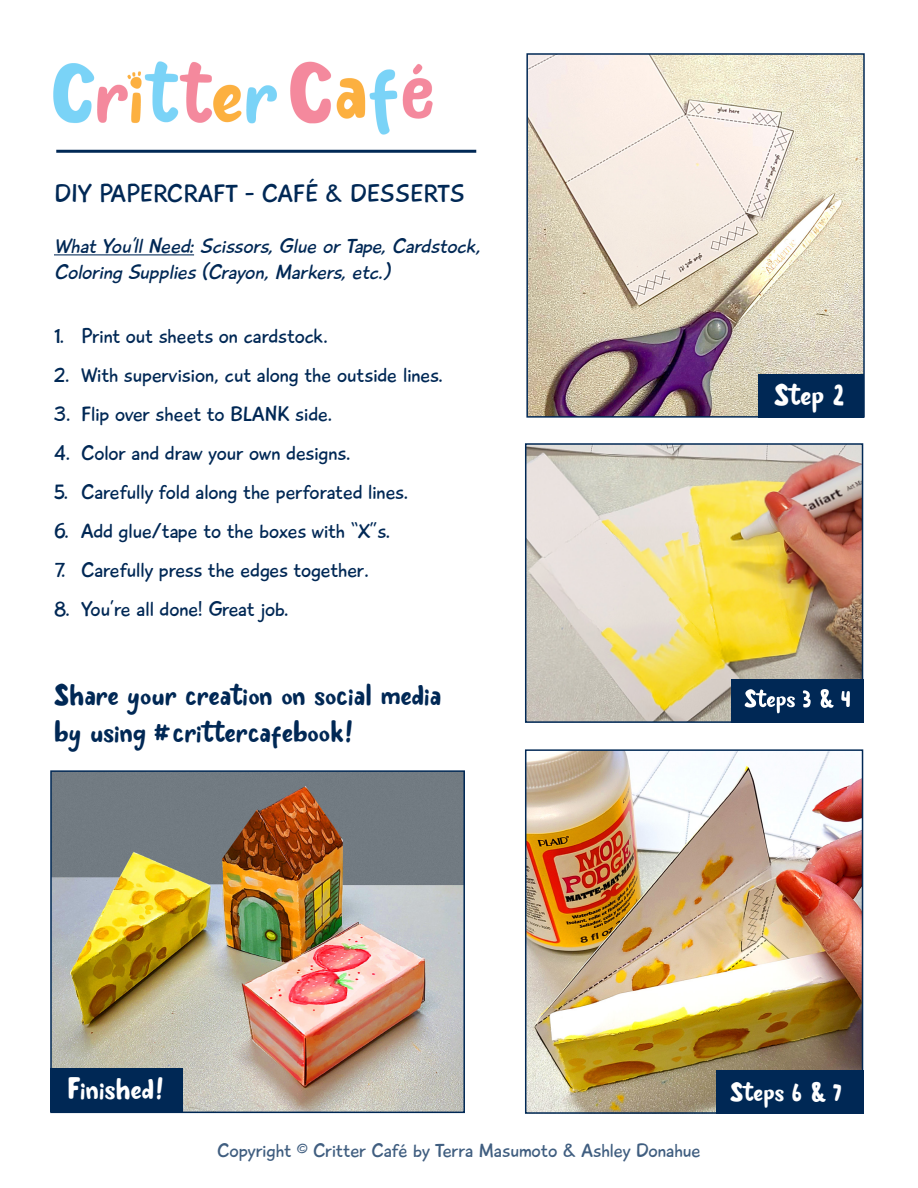
<style>
.page{position:relative;width:918px;height:1188px;background:#fff}
.page>*{position:absolute;margin:0;border:0;box-sizing:border-box;transform-origin:0 0}
.t1{font:28.5px "Planet Garlick";color:#002855}
.t2{font:28.5px "Planet Garlick";color:#fff}
.t3{font:25.5px "Playtime With Hot Toddies";color:#002855}
.t4{font:25.2px "Planet Garlick";color:#fff}
.t5{font:21px "Playtime With Hot Toddies";color:#002855}
.t6{font:italic 21px/25.5px "Playtime With Hot Toddies";color:#002855}
.t7{font:19.5px "Playtime With Hot Toddies";color:#405e80}
</style>
<div class="page">
<img style="left:53px;top:773px;width:409px;height:337px">
<div style="left:50px;top:770px;width:415px;height:343px;border:2px solid #002855"></div>
<img style="left:528px;top:446px;width:332px;height:274px">
<div style="left:525px;top:443px;width:338px;height:280px;border:2px solid #002855"></div>
<img style="left:528px;top:752px;width:332px;height:359px">
<div style="left:525px;top:749px;width:338px;height:365px;border:2px solid #002855"></div>
<div style="left:716px;top:1070px;width:147px;height:44px;background:#002855"></div>
<hr style="left:54px;top:254px;width:140px;height:1px;background:#002855">
<hr style="left:56px;top:150px;width:420px;height:3px;background:#002855">
<img style="left:529px;top:56px;width:333px;height:359px">
<div style="left:526px;top:53px;width:339px;height:365px;border:2px solid #002855"></div>
<div style="left:731px;top:679px;width:132px;height:43px;background:#002855"></div>
<div style="left:758px;top:374px;width:105px;height:44px;background:#002855"></div>
<svg style="left:745px;top:689px;width:105px;height:24px"></svg>
<div style="left:50px;top:1068px;width:132px;height:44px;background:#002855"></div>
<img style="left:53px;top:61px;width:402px;height:92px">
<p class="t3" style="left:54px;top:178px;width:413px">DIY PAPERCRAFT - CAFÉ &amp; DESSERTS</p>
<p class="t6" style="left:54px;top:234px;width:433px">WhatYou’llNeed:Scissors,Glue orTape,Cardstock,<br>Coloring Supplies (Crayon,Markers,etc.)</p>
<p class="t5" style="left:54px;top:324px;width:276px">1. Print out sheets on cardstock.</p>
<p class="t5" style="left:54px;top:363px;width:391px">2. With supervision, cut along the outside lines.</p>
<p class="t5" style="left:54px;top:402px;width:280px">3. Flip over sheet to BLANK side.</p>
<p class="t5" style="left:54px;top:441px;width:298px">4. Color and draw your own designs.</p>
<p class="t5" style="left:54px;top:480px;width:356px">5. Carefully fold along the perforated lines.</p>
<p class="t5" style="left:54px;top:519px;width:338px">6. Add glue/tape to the boxes with “X”s.</p>
<p class="t5" style="left:54px;top:558px;width:317px">7. Carefully press the edges together.</p>
<p class="t5" style="left:54px;top:597px;width:237px">8. You’re all done! Great job.</p>
<p class="t1" style="left:54px;top:680px;width:389px">Share your creation on social media</p>
<p class="t1" style="left:54px;top:718px;width:301px">by using #crittercafebook!</p>
<p class="t2" style="left:774px;top:380px;width:71px">Step 2</p>
<p class="t2" style="left:67px;top:1074px;width:98px">Finished!</p>
<p class="t7" style="left:217px;top:1138px;width:485px">Copyright © Critter Café by Terra Masumoto &amp; Ashley Donahue</p>
<p class="t4" style="left:730px;top:1079px;width:113px">Steps 6 &amp; 7</p>
</div>
